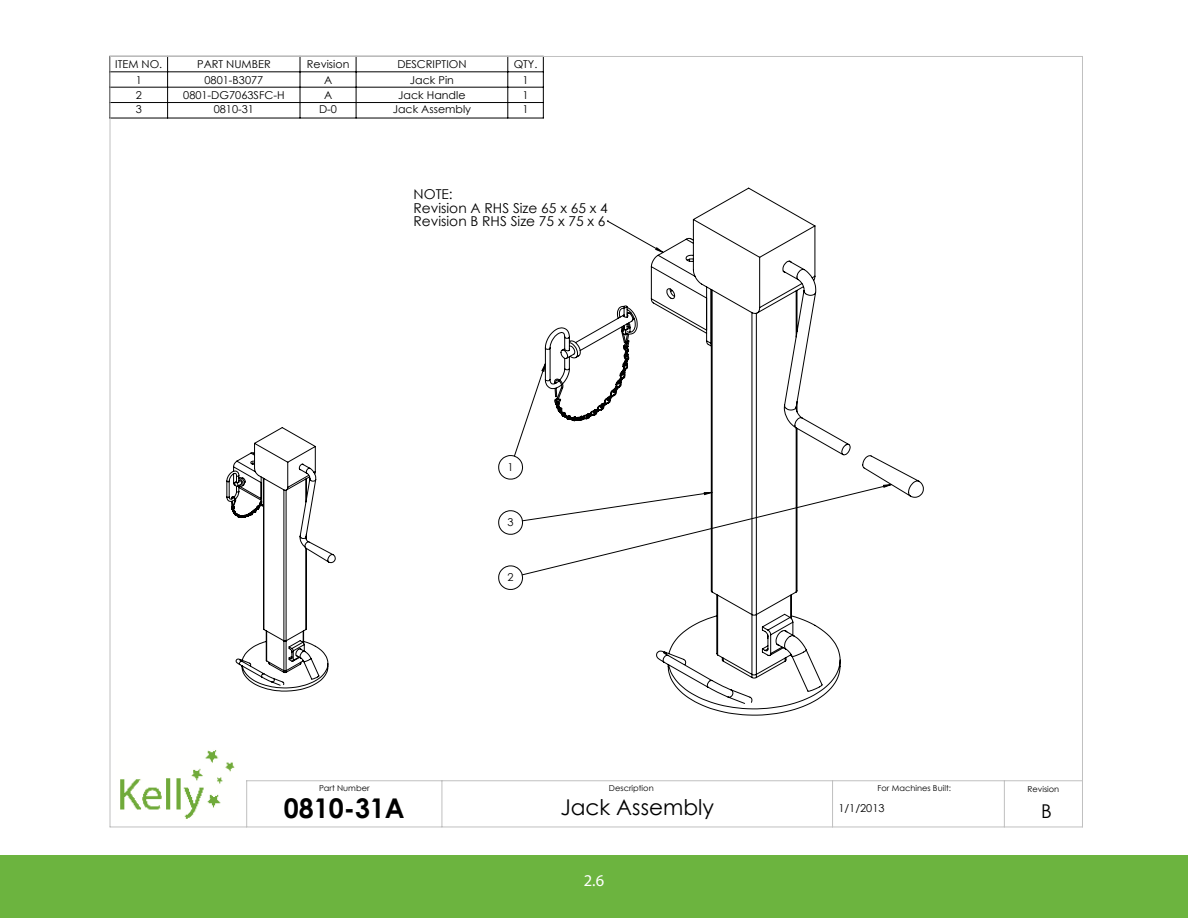
<style>
.page{position:relative;width:1188px;height:918px;background:#fff}
.page>*{position:absolute;margin:0;border:0;box-sizing:border-box;transform-origin:0 0}
.t1{font:700 27.15px "Century Gothic";color:#000}
.t2{font:21.75px "Century Gothic";color:#000}
.t3{font:19.05px "Century Gothic";color:#000}
.kelle_dot_points{font:16.5px "Myriad Pro";color:#fff}
.t4{font:13.65px/13.6px "Century Gothic";color:#000}
.t5{font:10.8px "Century Gothic";color:#000}
.t6{font:8.1px "Century Gothic";color:#000}
</style>
<div class="page">
<div style="left:0;top:856px;width:1188px;height:62px;background:#6cb43f"></div>
<img style="left:120px;top:750px;width:115px;height:69px">
<hr style="left:109px;top:56px;width:1px;height:62px;background:#000">
<hr style="left:110px;top:118px;width:433px;height:1px;background:#000">
<hr style="left:543px;top:56px;width:1px;height:62px;background:#000">
<svg style="left:167px;top:57px;width:1px;height:14px"></svg>
<svg style="left:300px;top:57px;width:1px;height:14px"></svg>
<svg style="left:356px;top:57px;width:1px;height:14px"></svg>
<svg style="left:507px;top:57px;width:1px;height:14px"></svg>
<hr style="left:167px;top:72px;width:1px;height:46px;background:#000">
<hr style="left:300px;top:72px;width:1px;height:46px;background:#000">
<hr style="left:356px;top:72px;width:1px;height:46px;background:#000">
<hr style="left:507px;top:72px;width:1px;height:46px;background:#000">
<hr style="left:110px;top:87px;width:433px;height:1px;background:#000">
<hr style="left:110px;top:102px;width:433px;height:1px;background:#000">
<hr style="left:110px;top:71px;width:433px;height:1px;background:#000">
<svg style="left:514px;top:369px;width:30px;height:207px"></svg>
<hr style="left:110px;top:56px;width:1px;height:771px;background:#c0c0c0">
<hr style="left:89px;top:37px;width:1010px;height:1px;background:#c0c0c0">
<hr style="left:89px;top:37px;width:1px;height:802px;background:#c0c0c0">
<hr style="left:89px;top:857px;width:1010px;height:1px;background:#c0c0c0">
<hr style="left:1141px;top:37px;width:1px;height:802px;background:#c0c0c0">
<hr style="left:110px;top:827px;width:972px;height:1px;background:#c0c0c0">
<hr style="left:1082px;top:56px;width:1px;height:771px;background:#c0c0c0">
<hr style="left:110px;top:56px;width:972px;height:1px;background:#c0c0c0">
<hr style="left:247px;top:780px;width:835px;height:1px;background:#c0c0c0">
<hr style="left:1004px;top:781px;width:1px;height:46px;background:#c0c0c0">
<hr style="left:832px;top:781px;width:1px;height:46px;background:#c0c0c0">
<hr style="left:442px;top:781px;width:1px;height:46px;background:#c0c0c0">
<hr style="left:246px;top:781px;width:1px;height:46px;background:#c0c0c0">
<svg style="left:544px;top:187px;width:380px;height:529px"></svg>
<svg style="left:226px;top:427px;width:110px;height:265px"></svg>
<p class="t5" style="left:115px;top:57px;width:49px">ITEM NO.</p>
<p class="t5" style="left:197px;top:57px;width:75px">PART NUMBER</p>
<p class="t5" style="left:307px;top:57px;width:44px">Revision</p>
<p class="t5" style="left:397px;top:57px;width:71px">DESCRIPTION</p>
<p class="t5" style="left:514px;top:57px;width:25px">QTY.</p>
<p class="t5" style="left:136px;top:72px;width:8px">1</p>
<p class="t5" style="left:204px;top:72px;width:60px">0801-B3077</p>
<p class="t5" style="left:324px;top:72px;width:10px">A</p>
<p class="t5" style="left:410px;top:72px;width:45px">Jack Pin</p>
<p class="t5" style="left:523px;top:72px;width:8px">1</p>
<p class="t5" style="left:136px;top:87px;width:8px">2</p>
<p class="t5" style="left:183px;top:87px;width:103px">0801-DG7063SFC-H</p>
<p class="t5" style="left:324px;top:87px;width:10px">A</p>
<p class="t5" style="left:398px;top:87px;width:69px">Jack Handle</p>
<p class="t5" style="left:523px;top:87px;width:8px">1</p>
<p class="t5" style="left:136px;top:102px;width:8px">3</p>
<p class="t5" style="left:214px;top:102px;width:42px">0810-31</p>
<p class="t5" style="left:319px;top:102px;width:19px">D-0</p>
<p class="t5" style="left:393px;top:102px;width:80px">Jack Assembly</p>
<p class="t5" style="left:523px;top:102px;width:8px">1</p>
<p class="t4" style="left:414px;top:187px;width:196px">NOTE:<br>Revision A RHS Size 65 x 65 x 4<br>Revision B RHS Size 75 x 75 x 6</p>
<p class="t5" style="left:508px;top:460px;width:8px">1</p>
<p class="t5" style="left:508px;top:515px;width:8px">3</p>
<p class="t5" style="left:508px;top:570px;width:8px">2</p>
<p class="t6" style="left:319px;top:783px;width:52px">Part Number</p>
<p class="t6" style="left:609px;top:782px;width:46px">Description</p>
<p class="t6" style="left:1027px;top:783px;width:33px">Revision</p>
<p class="t5" style="left:838px;top:800px;width:48px">1/1/2013</p>
<p class="t6" style="left:878px;top:782px;width:75px">For Machines Built:</p>
<p class="t1" style="left:284px;top:788px;width:123px">0810-31A</p>
<p class="t2" style="left:560px;top:792px;width:155px">Jack Assembly</p>
<p class="t3" style="left:1041px;top:798px;width:12px">B</p>
<p class="kelle_dot_points" style="left:584px;top:872px;width:22px">2.6</p>
</div>
